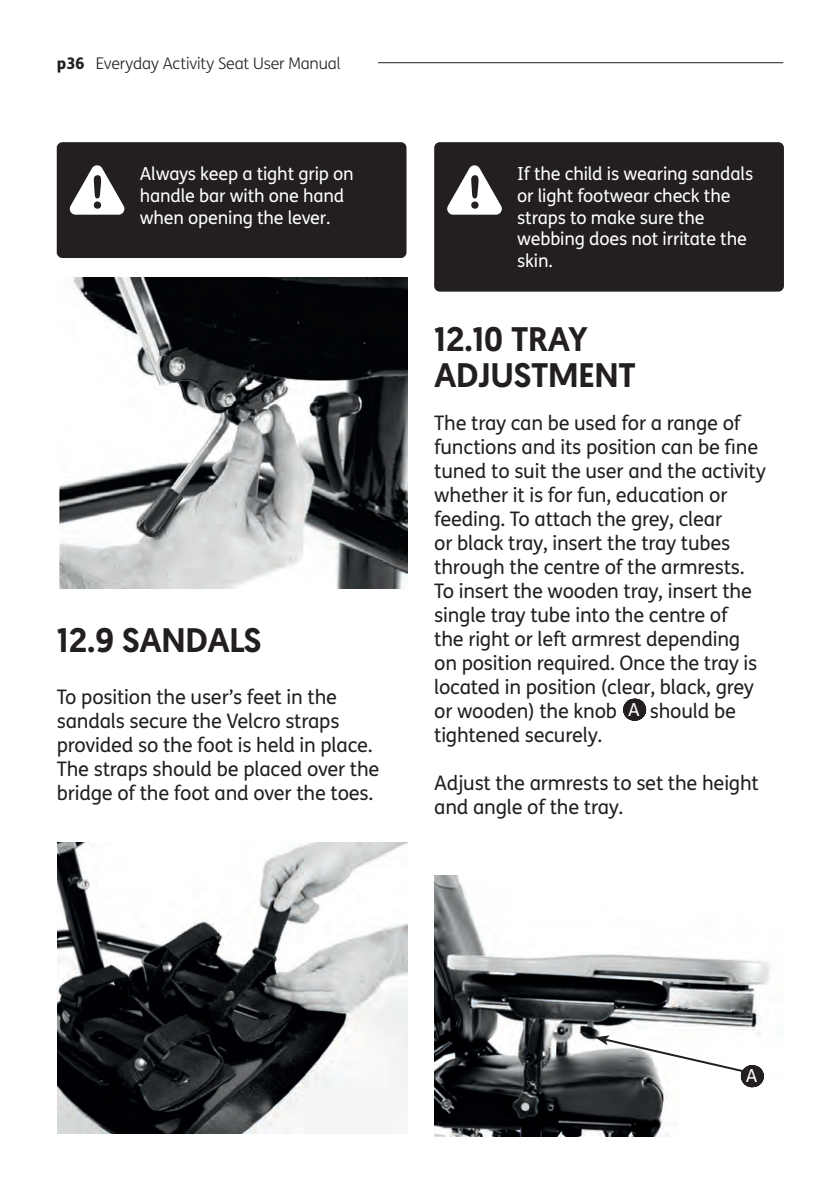
<style>
.page{position:relative;width:840px;height:1191px;background:#fff}
.page>*{position:absolute;margin:0;border:0;box-sizing:border-box;transform-origin:0 0}
.t1{font:500 34px/36px "Geomanist";letter-spacing:-.01em;color:#231f20}
.t2{font:20px/24px "FS Me";letter-spacing:-.01em;color:#231f20}
.t3{font:18px/21.6px "FS Me";letter-spacing:-.01em;color:#fff}
.t4{font:300 16px "FS Me";letter-spacing:-.01em;color:#231f20}
.s1{font-weight:800}
.s2{font-size:18px;color:#fff}
</style>
<div class="page">
<hr style="left:378px;top:62px;width:404px;height:1px;background:#231f20">
<div style="left:57px;top:142px;width:349px;height:116px;background:#231f20;border-radius:6px"></div>
<svg style="left:69px;top:165px;width:56px;height:50px"></svg>
<img style="left:59px;top:278px;width:348px;height:310px">
<img style="left:57px;top:842px;width:350px;height:291px">
<div style="left:434px;top:142px;width:349px;height:150px;background:#231f20;border-radius:6px"></div>
<svg style="left:447px;top:165px;width:55px;height:50px"></svg>
<svg style="left:633px;top:698px;width:2px;height:22px"></svg>
<img style="left:434px;top:875px;width:336px;height:261px">
<svg style="left:594px;top:1035px;width:158px;height:52px"></svg>
<p class="t4" style="left:57px;top:52px;width:285px"><span class="s1">p36</span> Everyday Activity Seat User Manual</p>
<p class="t3" style="left:140px;top:163px;width:215px">Always keep a tight grip on handle bar with one hand when opening the lever.</p>
<h1 class="t1" style="left:57px;top:622px;width:206px">12.9 SANDALS</h1>
<p class="t2" style="left:57px;top:684px;width:324px">To position the user’s feet in the sandals secure the Velcro straps provided so the foot is held in place.<br>The straps should be placed over the bridge of the foot and over the toes.</p>
<p class="t3" style="left:517px;top:163px;width:237px">If the child is wearing sandals or light footwear check the straps to make sure the webbing does not irritate the skin.</p>
<h1 class="t1" style="left:434px;top:321px;width:203px">12.10 TRAY<br>ADJUSTMENT</h1>
<p class="t2" style="left:434px;top:410px;width:333px">The tray can be used for a range of functions and its position can be fine tuned to suit the user and the activity whether it is for fun, education or feeding. To attach the grey, clear<br>or black tray, insert the tray tubes through the centre of the armrests.<br>To insert the wooden tray, insert the single tray tube into the centre of<br>the right or left armrest depending on position required. Once the tray is located in position (clear, black, grey or wooden) the knob <span class="s2">A</span> should be tightened securely.</p>
<p class="t2" style="left:434px;top:771px;width:326px">Adjust the armrests to set the height and angle of the tray.</p>
<p class="t3" style="left:745px;top:1064px;width:13px">A</p>
</div>
